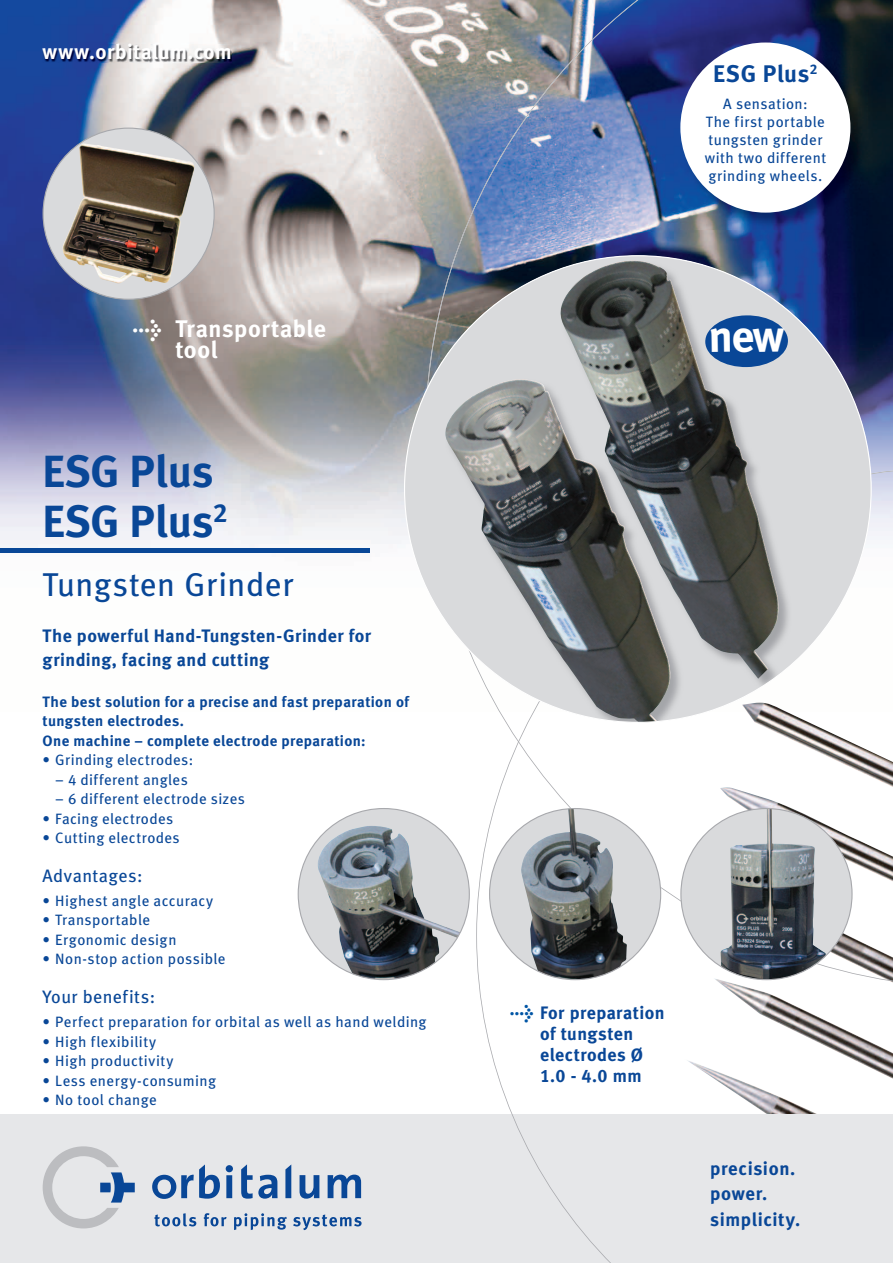
<style>
.page{position:relative;width:893px;height:1263px;background:#fff}
.page>*{position:absolute;margin:0;border:0;box-sizing:border-box;transform-origin:0 0}
.t1{font:45px/49.5px "Meta Bold LF";color:#094797}
.t2{font:33px "Meta Book LF";letter-spacing:.015em;color:#094797}
.t3{font:24px/21px "Meta Bold LF";letter-spacing:.02em;color:#fff}
.t4{font:24px "Meta Bold LF";letter-spacing:.03em;color:#094797}
.t5{font:21px "Meta Bold LF";letter-spacing:.02em;color:#fff}
.t6{font:18.75px/25.5px "Meta Bold LF";letter-spacing:.03em;color:#094797}
.t7{font:18px/21px "Meta Bold LF";letter-spacing:.025em;color:#094797}
.t8{font:18px "Meta Book LF";letter-spacing:.025em;color:#094797}
.t9{font:15px/18px "Meta Book LF";letter-spacing:.03em;color:#094797;text-align:center}
.t10{font:15px/19.5px "Meta Bold LF";letter-spacing:.025em;color:#094797}
.s1{font-family:"Meta Bold Expert"}
.s2{font-family:"Meta Bold Expert";font-size:19.5px;color:#0155a5}
</style>
<div class="page">
<img style="left:0;top:0;width:425px;height:549px">
<img style="left:425px;top:0;width:468px;height:468px">
<div style="left:0;top:1114px;width:893px;height:149px;background:#e6e7e9"></div>
<svg style="left:476px;top:468px;width:417px;height:795px"></svg>
<hr style="left:0;top:549px;width:370px;height:4px;background:#094797">
<svg style="left:154px;top:1213px;width:42px;height:13px"></svg>
<svg style="left:204px;top:1213px;width:23px;height:13px"></svg>
<svg style="left:234px;top:1213px;width:53px;height:17px"></svg>
<svg style="left:293px;top:1214px;width:69px;height:16px"></svg>
<svg style="left:226px;top:1165px;width:7px;height:33px"></svg>
<svg style="left:241px;top:1164px;width:37px;height:35px"></svg>
<svg style="left:285px;top:1165px;width:6px;height:33px"></svg>
<svg style="left:152px;top:1164px;width:68px;height:35px"></svg>
<svg style="left:300px;top:1175px;width:19px;height:24px"></svg>
<svg style="left:328px;top:1174px;width:33px;height:24px"></svg>
<svg style="left:43px;top:1146px;width:92px;height:82px"></svg>
<img style="left:43px;top:44px;width:189px;height:18px">
<img style="left:43px;top:128px;width:172px;height:172px">
<img style="left:681px;top:43px;width:186px;height:186px">
<div style="left:680px;top:43px;width:170px;height:170px;background:#fff;border-radius:50%"></div>
<svg style="left:298px;top:808px;width:172px;height:172px"></svg>
<svg style="left:489px;top:808px;width:172px;height:172px"></svg>
<svg style="left:680px;top:808px;width:173px;height:172px"></svg>
<svg style="left:404px;top:255px;width:468px;height:468px;background:#999ca1"></svg>
<div style="left:705px;top:315px;width:83px;height:52px;background:#094797;border-radius:50%"></div>
<h3 class="t5" style="left:43px;top:39px;width:191px">www.orbitalum.com</h3>
<h3 class="t3" style="left:175px;top:317px;width:152px;text-indent:-43px"><span class="s1">l</span> Transportable tool</h3>
<h1 class="t1" style="left:43px;top:445px;width:187px">ESG Plus<br>ESG Plus<sup>2</sup></h1>
<h2 class="t2" style="left:43px;top:564px;width:253px">Tungsten Grinder</h2>
<p class="t7" style="left:43px;top:623px;width:330px;line-height:24px">The powerful Hand-Tungsten-Grinder for grinding, facing and cutting</p>
<p class="t10" style="left:43px;top:691px;width:368px">The best solution for a precise and fast preparation of tungsten electrodes.<br>One machine – complete electrode preparation:</p>
<p class="t9" style="left:43px;top:750px;width:152px">• Grinding electrodes:</p>
<p class="t9" style="left:55px;top:770px;width:134px">– 4 different angles</p>
<p class="t9" style="left:55px;top:789px;width:191px">– 6 different electrode sizes</p>
<p class="t9" style="left:43px;top:809px;width:132px">• Facing electrodes</p>
<p class="t9" style="left:43px;top:828px;width:139px">• Cutting electrodes</p>
<p class="t8" style="left:43px;top:864px;width:101px">Advantages:</p>
<p class="t9" style="left:43px;top:891px;width:172px">• Highest angle accuracy</p>
<p class="t9" style="left:43px;top:911px;width:109px">• Transportable</p>
<p class="t9" style="left:43px;top:930px;width:136px">• Ergonomic design</p>
<p class="t9" style="left:43px;top:950px;width:185px">• Non-stop action possible</p>
<p class="t8" style="left:43px;top:986px;width:114px">Your benefits:</p>
<p class="t9" style="left:43px;top:1012px;width:386px">• Perfect preparation for orbital as well as hand welding</p>
<p class="t9" style="left:43px;top:1032px;width:115px">• High flexibility</p>
<p class="t9" style="left:43px;top:1051px;width:132px">• High productivity</p>
<p class="t9" style="left:43px;top:1071px;width:175px">• Less energy-consuming</p>
<p class="t9" style="left:43px;top:1090px;width:116px">• No tool change</p>
<h3 class="t4" style="left:713px;top:59px;width:106px">ESG Plus<sup>2</sup></h3>
<p class="t9" style="left:705px;top:94px;width:123px">A sensation:<br>The first portable tungsten grinder with two different grinding wheels.</p>
<p class="t7" style="left:510px;top:1002px;width:156px;text-align:center"><span class="s2">l</span> For preparation of tungsten electrodes Ø<br>1.0 - 4.0 mm</p>
<p class="t6" style="left:710px;top:1155px;width:92px">precision. power. simplicity.</p>
</div>
